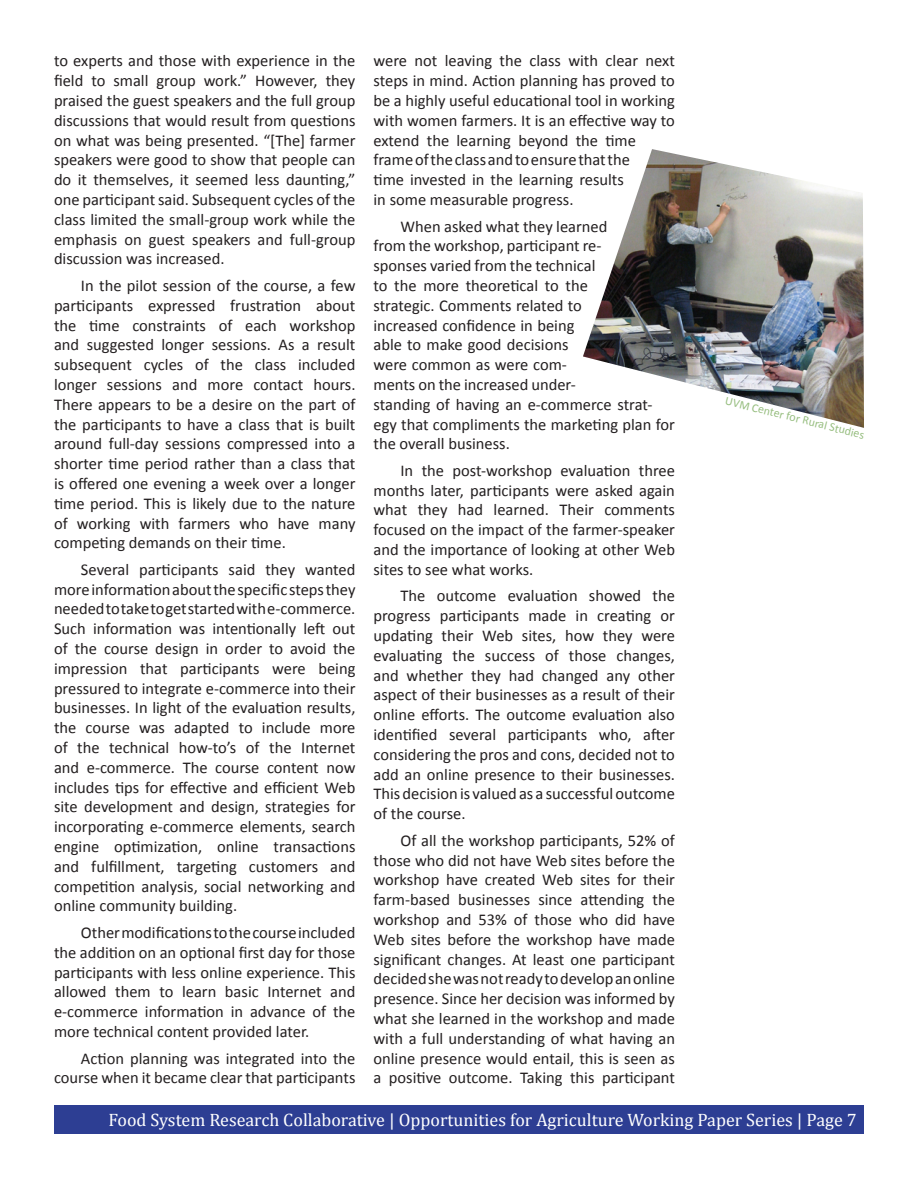
<style>
.page{position:relative;width:918px;height:1188px;background:#fff}
.page>*{position:absolute;margin:0;border:0;box-sizing:border-box;transform-origin:0 0}
.t1{font:18px "Cambria";color:#fff}
.t2{font:16.5px/19.8px "Calibri";color:#231f20;text-align:justify}
.t3{font:12px "Calibri";color:#97be80}
</style>
<div class="page">
<div style="left:54px;top:1105px;width:810px;height:29px;background:#2d3e93"></div>
<img style="left:583px;top:149px;width:281px;height:279px">
<p class="t2" style="left:54px;top:50px;width:303px">to experts and those with experience in the field to small group work.” However, they praised the guest speakers and the full group discussions that would result from questions on what was being presented. “[The] farmer speakers were good to show that people can do it themselves, it seemed less daunting,” one participant said. Subsequent cycles of the class limited the small-group work while the emphasis on guest speakers and full-group discussion was increased.</p>
<p class="t2" style="left:54px;top:275px;width:303px;text-indent:27px">In the pilot session of the course, a few participants expressed frustration about the time constraints of each workshop and suggested longer sessions. As a result subsequent cycles of the class included longer sessions and more contact hours.<br>There appears to be a desire on the part of the participants to have a class that is built around full-day sessions compressed into a shorter time period rather than a class that is offered one evening a week over a longer time period. This is likely due to the nature of working with farmers who have many competing demands on their time.</p>
<p class="t2" style="left:54px;top:559px;width:303px;text-indent:27px">Several participants said they wanted more information about the specific steps they needed to take to get started with e-commerce.<br>Such information was intentionally left out of the course design in order to avoid the impression that participants were being pressured to integrate e-commerce into their businesses. In light of the evaluation results, the course was adapted to include more of the technical how-to’s of the Internet and e-commerce. The course content now includes tips for effective and efficient Web site development and design, strategies for incorporating e-commerce elements, search engine optimization, online transactions and fulfillment, targeting customers and competition analysis, social networking and online community building.</p>
<p class="t2" style="left:54px;top:922px;width:303px;text-indent:27px">Other modifications to the course included the addition on an optional first day for those participants with less online experience. This allowed them to learn basic Internet and e-commerce information in advance of the more technical content provided later.</p>
<p class="t2" style="left:54px;top:1047px;width:303px;text-align:right">Action planning was integrated into the course when it became clear that participants</p>
<p class="t2" style="left:374px;top:50px;width:303px;text-align:left">were not leaving the class with clear next steps in mind. Action planning has proved to be a highly useful educational tool in working with women farmers. It is an effective way to extend the learning beyond the time frame of the class and to ensure that the<br>time invested in the learning results<br>in some measurable progress.</p>
<p class="t2" style="left:374px;top:215px;width:303px;text-align:left;text-indent:27px">When asked what they learned<br>from the workshop, participant re-<br>sponses varied from the technical<br>to the more theoretical to the<br>strategic. Comments related to<br>increased confidence in being<br>able to make good decisions<br>were common as were com-<br>ments on the increased under-<br>standing of having an e-commerce strat&shy;egy that compliments the marketing plan for the overall business.</p>
<p class="t2" style="left:374px;top:460px;width:303px;text-indent:27px">In the post-workshop evaluation three months later, participants were asked again what they had learned. Their comments focused on the impact of the farmer-speaker and the importance of looking at other Web sites to see what works.</p>
<p class="t2" style="left:374px;top:585px;width:303px;text-indent:27px">The outcome evaluation showed the progress participants made in creating or updating their Web sites, how they were evaluating the success of those changes, and whether they had changed any other aspect of their businesses as a result of their online efforts. The outcome evaluation also identified several participants who, after considering the pros and cons, decided not to add an online presence to their businesses.<br>This decision is valued as a successful outcome of the course.</p>
<p class="t2" style="left:374px;top:830px;width:303px;text-indent:27px">Of all the workshop participants, 52% of those who did not have Web sites before the workshop have created Web sites for their farm-based businesses since attending the workshop and 53% of those who did have Web sites before the workshop have made significant changes. At least one participant decided she was not ready to develop an online presence. Since her decision was informed by what she learned in the workshop and made with a full understanding of what having an online presence would entail, this is seen as a positive outcome. Taking this participant</p>
<p class="t3" style="left:727px;top:393px;width:144px;rotate:14deg">UVM Center for Rural Studies</p>
<p class="t1" style="left:109px;top:1110px;width:750px">Food System Research Collaborative | Opportunities for Agriculture Working Paper Series | Page 7</p>
</div>
